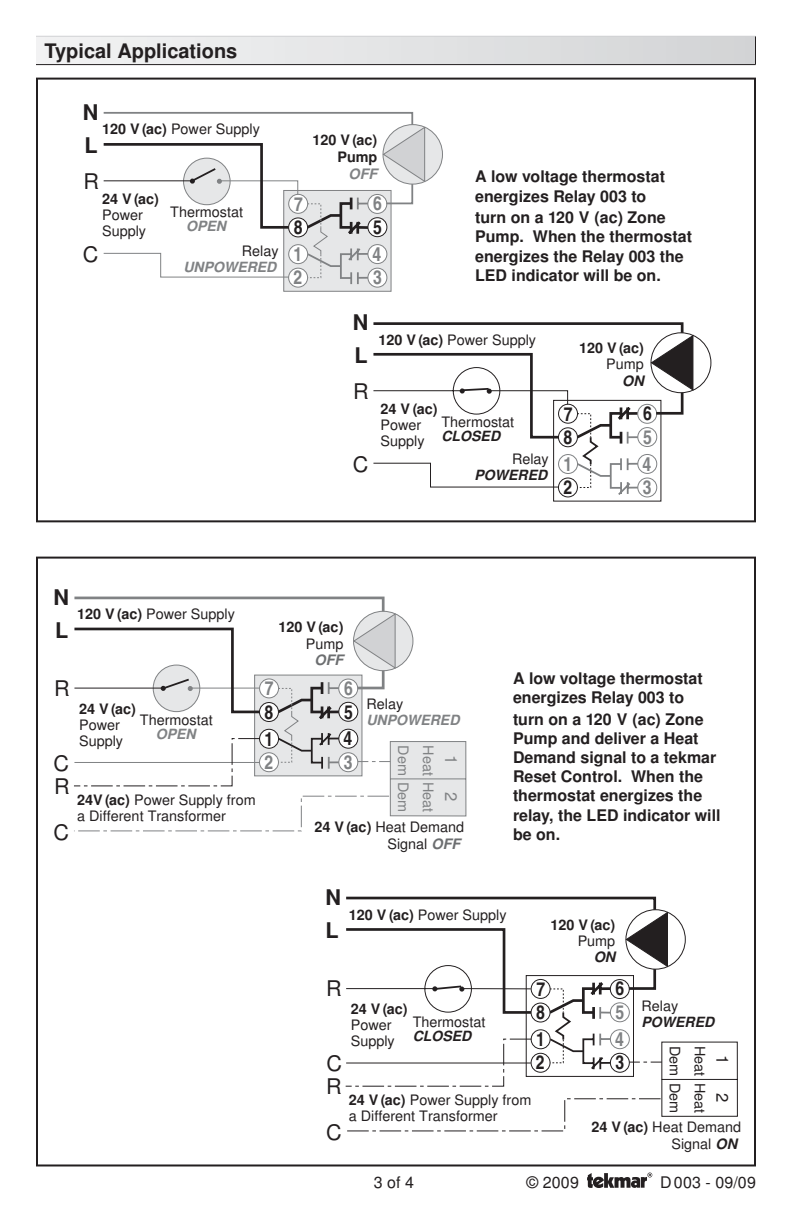
<style>
.page{position:relative;width:792px;height:1224px;background:#fff}
.page>*{position:absolute;margin:0;border:0;box-sizing:border-box;transform-origin:0 0}
.t1{font:21.6px/46px "Nimbus San LOT";color:#231f20}
.t2{font:700 21.6px "Nimbus San LOT";color:#231f20}
.t3{font:700 20px "Nimbus San LOT";color:#231f20}
.t4{font:19.4px "Nimbus San LOT Bol Con";color:#808284}
.t5{font:19.4px "Nimbus San LOT Bol Con";color:#231f20}
.t6{font:16.6px "Nimbus San LOT";color:#808284}
.t7{font:16.6px "Nimbus San LOT";color:#231f20}
.t8{font:700 16px/19.2px "Nimbus San LOT";color:#231f20}
.t9{font:16px "Nimbus San LOT";letter-spacing:.02em;color:#231f20}
.t10{font:14.4px/16.2px "Nimbus San LOT";color:#231f20}
.t11{font:700 14.4px/17.2px "Nimbus San LOT";color:#231f20;text-align:right}
.t12{font:14.4px "Nimbus San LOT";color:#808284}
.t13{font:italic 700 14.4px "Nimbus San LOT";color:#231f20}
.t14{font:italic 700 14.4px "Nimbus San LOT";color:#808284}
.t15{font:italic 700 14.4px "Nimbus San LOT";color:#6c6e70}
.t16{font:italic 700 14px "Nimbus San LOT";color:#808284}
.t17{font:italic 700 14px "Nimbus San LOT";color:#231f20}
.s1{font-weight:700}
.s2{font-weight:700;font-style:italic;color:#6c6e70}
.s3{font-weight:700;font-style:italic}
</style>
<div class="page">
<svg style="left:587px;top:1173px;width:65px;height:15px"></svg>
<div style="left:36px;top:36px;width:720px;height:29px;background:linear-gradient(to right,#f3f3f4,#d3d4d6)"></div>
<hr style="left:36px;top:36px;width:720px;height:1px;background:#d1d2d4">
<svg style="left:755px;top:36px;width:1px;height:28px"></svg>
<hr style="left:36px;top:64px;width:720px;height:1px;background:#231f20">
<div style="left:36px;top:78px;width:720px;height:444px;border:2px solid #231f20"></div>
<div style="left:284px;top:190px;width:107px;height:101px;background:#e6e7e8"></div>
<div style="left:283px;top:190px;width:109px;height:102px;border:1px solid #808284"></div>
<div style="left:367px;top:268px;width:20px;height:20px;border:1px solid #808284;border-radius:50%"></div>
<div style="left:288px;top:268px;width:20px;height:20px;border:1px solid #808284;border-radius:50%"></div>
<div style="left:383px;top:125px;width:60px;height:59px;background:#e6e7e8;border-radius:50%"></div>
<svg style="left:103px;top:112px;width:323px;height:174px"></svg>
<svg style="left:373px;top:322px;width:321px;height:175px"></svg>
<svg style="left:74px;top:596px;width:392px;height:236px"></svg>
<svg style="left:345px;top:896px;width:393px;height:236px"></svg>
<h2 class="t3" style="left:45px;top:41px;width:194px">Typical Applications</h2>
<h1 class="t2" style="left:83px;top:101px;width:17px">N</h1>
<p class="t10" style="left:102px;top:121px;width:159px"><span class="s1">120 V (ac)</span> Power Supply</p>
<h1 class="t2" style="left:85px;top:135px;width:15px">L</h1>
<h1 class="t1" style="left:84px;top:159px;width:17px">R</h1>
<p class="t11" style="left:102px;top:191px;width:58px">24 V (ac)</p>
<p class="t10" style="left:102px;top:207px;width:46px">Power<br>Supply</p>
<h1 class="t1" style="left:83px;top:233px;width:17px">C</h1>
<p class="t10" style="left:170px;top:205px;width:74px">Thermostat</p>
<p class="t16" style="left:186px;top:220px;width:45px">OPEN</p>
<p class="t10" style="left:242px;top:244px;width:38px">Relay</p>
<p class="t16" style="left:183px;top:260px;width:98px">UNPOWERED</p>
<p class="t11" style="left:313px;top:132px;width:66px">120 V (ac)<br>Pump</p>
<p class="t14" style="left:349px;top:168px;width:30px">OFF</p>
<h3 class="t4" style="left:294px;top:195px;width:10px">7</h3>
<h3 class="t5" style="left:294px;top:218px;width:10px">8</h3>
<h3 class="t4" style="left:373px;top:195px;width:10px">6</h3>
<h3 class="t5" style="left:373px;top:218px;width:10px">5</h3>
<h3 class="t4" style="left:294px;top:245px;width:10px">1</h3>
<h3 class="t4" style="left:373px;top:245px;width:10px">4</h3>
<h3 class="t4" style="left:294px;top:268px;width:10px">2</h3>
<h3 class="t4" style="left:373px;top:269px;width:10px">3</h3>
<p class="t8" style="left:475px;top:168px;width:191px">A low voltage thermostat energizes Relay 003 to</p>
<p class="t8" style="left:475px;top:209px;width:218px">turn on a 120 V (ac) Zone<br>Pump. When the thermostat energizes the Relay 003 the<br>LED indicator will be on.</p>
<h1 class="t2" style="left:353px;top:312px;width:17px">N</h1>
<h1 class="t2" style="left:354px;top:345px;width:15px">L</h1>
<h1 class="t1" style="left:353px;top:369px;width:17px">R</h1>
<h1 class="t1" style="left:353px;top:442px;width:17px">C</h1>
<p class="t10" style="left:378px;top:333px;width:159px"><span class="s1">120 V (ac)</span> Power Supply</p>
<p class="t11" style="left:381px;top:401px;width:58px">24 V (ac)</p>
<p class="t10" style="left:381px;top:417px;width:46px">Power<br>Supply</p>
<p class="t10" style="left:441px;top:414px;width:74px">Thermostat</p>
<p class="t17" style="left:441px;top:429px;width:63px">CLOSED</p>
<p class="t10" style="left:512px;top:451px;width:38px">Relay</p>
<p class="t17" style="left:474px;top:468px;width:78px">POWERED</p>
<p class="t11" style="left:579px;top:340px;width:66px">120 V (ac)</p>
<p class="t10" style="left:606px;top:357px;width:39px">Pump</p>
<p class="t13" style="left:622px;top:374px;width:23px">ON</p>
<h3 class="t5" style="left:564px;top:405px;width:10px">7</h3>
<h3 class="t5" style="left:564px;top:428px;width:10px">8</h3>
<h3 class="t5" style="left:643px;top:404px;width:10px">6</h3>
<h3 class="t4" style="left:643px;top:428px;width:10px">5</h3>
<h3 class="t4" style="left:563px;top:455px;width:10px">1</h3>
<h3 class="t4" style="left:643px;top:455px;width:10px">4</h3>
<h3 class="t5" style="left:563px;top:478px;width:10px">2</h3>
<h3 class="t4" style="left:643px;top:478px;width:10px">3</h3>
<h1 class="t2" style="left:54px;top:586px;width:17px">N</h1>
<h1 class="t2" style="left:55px;top:619px;width:15px">L</h1>
<h1 class="t1" style="left:54px;top:666px;width:17px">R</h1>
<h1 class="t1" style="left:53px;top:741px;width:17px">C</h1>
<h1 class="t1" style="left:54px;top:764px;width:18px">R<br>C</h1>
<p class="t10" style="left:77px;top:607px;width:159px"><span class="s1">120 V (ac)</span> Power Supply</p>
<p class="t11" style="left:279px;top:619px;width:66px">120 V (ac)</p>
<p class="t10" style="left:306px;top:636px;width:39px">Pump</p>
<p class="t15" style="left:315px;top:653px;width:30px">OFF</p>
<h3 class="t4" style="left:344px;top:679px;width:10px">6</h3>
<h3 class="t5" style="left:344px;top:703px;width:10px">5</h3>
<h3 class="t4" style="left:265px;top:680px;width:10px">7</h3>
<p class="t10" style="left:366px;top:697px;width:38px">Relay</p>
<p class="t11" style="left:79px;top:700px;width:58px">24 V (ac)</p>
<p class="t10" style="left:79px;top:717px;width:46px">Power<br>Supply</p>
<h3 class="t5" style="left:265px;top:703px;width:10px">8</h3>
<p class="t10" style="left:140px;top:712px;width:74px">Thermostat</p>
<p class="t16" style="left:366px;top:713px;width:98px">UNPOWERED</p>
<p class="t16" style="left:156px;top:727px;width:45px">OPEN</p>
<h3 class="t5" style="left:344px;top:730px;width:10px">4</h3>
<h3 class="t5" style="left:264px;top:730px;width:10px">1</h3>
<p class="t12" style="left:410px;top:745px;width:69px;rotate:90deg">Dem Dem</p>
<p class="t12" style="left:435px;top:745px;width:69px;rotate:90deg">Heat Heat</p>
<h3 class="t4" style="left:264px;top:753px;width:10px">2</h3>
<h3 class="t4" style="left:344px;top:753px;width:10px">3</h3>
<p class="t6" style="left:459px;top:755px;width:11px;rotate:90deg">1</p>
<p class="t6" style="left:459px;top:792px;width:11px;rotate:90deg">2</p>
<p class="t10" style="left:77px;top:792px;width:180px"><span class="s1">24V (ac)</span> Power Supply from a Different Transformer</p>
<p class="t10" style="left:315px;top:819px;width:151px;line-height:17.2px;text-align:right"><span class="s1">24 V (ac)</span> Heat Demand<br>Signal <span class="s2">OFF</span></p>
<p class="t8" style="left:513px;top:669px;width:191px">A low voltage thermostat energizes Relay 003 to</p>
<p class="t8" style="left:513px;top:710px;width:209px">turn on a 120 V (ac) Zone<br>Pump and deliver a Heat<br>Demand signal to a tekmar<br>Reset Control. When the thermostat energizes the relay, the LED indicator will be on.</p>
<h1 class="t2" style="left:325px;top:887px;width:17px">N</h1>
<h1 class="t2" style="left:326px;top:920px;width:15px">L</h1>
<h1 class="t1" style="left:326px;top:967px;width:17px">R</h1>
<h1 class="t1" style="left:326px;top:1042px;width:17px">C</h1>
<h1 class="t1" style="left:326px;top:1064px;width:17px">R<br>C</h1>
<p class="t10" style="left:349px;top:907px;width:159px"><span class="s1">120 V (ac)</span> Power Supply</p>
<p class="t11" style="left:550px;top:917px;width:66px">120 V (ac)</p>
<p class="t10" style="left:578px;top:933px;width:39px">Pump</p>
<p class="t13" style="left:594px;top:951px;width:23px">ON</p>
<p class="t11" style="left:351px;top:1001px;width:58px">24 V (ac)</p>
<p class="t10" style="left:351px;top:1018px;width:46px">Power<br>Supply</p>
<p class="t10" style="left:413px;top:1014px;width:74px">Thermostat</p>
<p class="t17" style="left:413px;top:1030px;width:63px">CLOSED</p>
<h3 class="t5" style="left:536px;top:980px;width:10px">7</h3>
<h3 class="t5" style="left:536px;top:1003px;width:10px">8</h3>
<h3 class="t5" style="left:536px;top:1030px;width:10px">1</h3>
<h3 class="t5" style="left:536px;top:1053px;width:10px">2</h3>
<p class="t10" style="left:349px;top:1093px;width:184px"><span class="s1">24 V (ac)</span> Power Supply from a Different Transformer</p>
<h3 class="t5" style="left:616px;top:980px;width:10px">6</h3>
<h3 class="t4" style="left:616px;top:1003px;width:10px">5</h3>
<h3 class="t4" style="left:615px;top:1030px;width:10px">4</h3>
<h3 class="t5" style="left:616px;top:1054px;width:10px">3</h3>
<p class="t10" style="left:642px;top:998px;width:38px">Relay</p>
<p class="t17" style="left:642px;top:1015px;width:78px">POWERED</p>
<p class="t10" style="left:712px;top:1046px;width:69px;line-height:25px;rotate:90deg">H t ae H t ae<br>D me D me</p>
<p class="t7" style="left:731px;top:1055px;width:11px;rotate:90deg">1</p>
<p class="t7" style="left:731px;top:1093px;width:11px;rotate:90deg">2</p>
<p class="t10" style="left:591px;top:1120px;width:151px;text-align:right"><span class="s1">24 V (ac)</span> Heat Demand<br>Signal <span class="s3">ON</span></p>
<p class="t9" style="left:374px;top:1174px;width:42px">3 of 4</p>
<p class="t9" style="left:527px;top:1174px;width:54px">© 2009</p>
<p class="t9" style="left:660px;top:1174px;width:97px">D 003 - 09/09</p>
</div>
